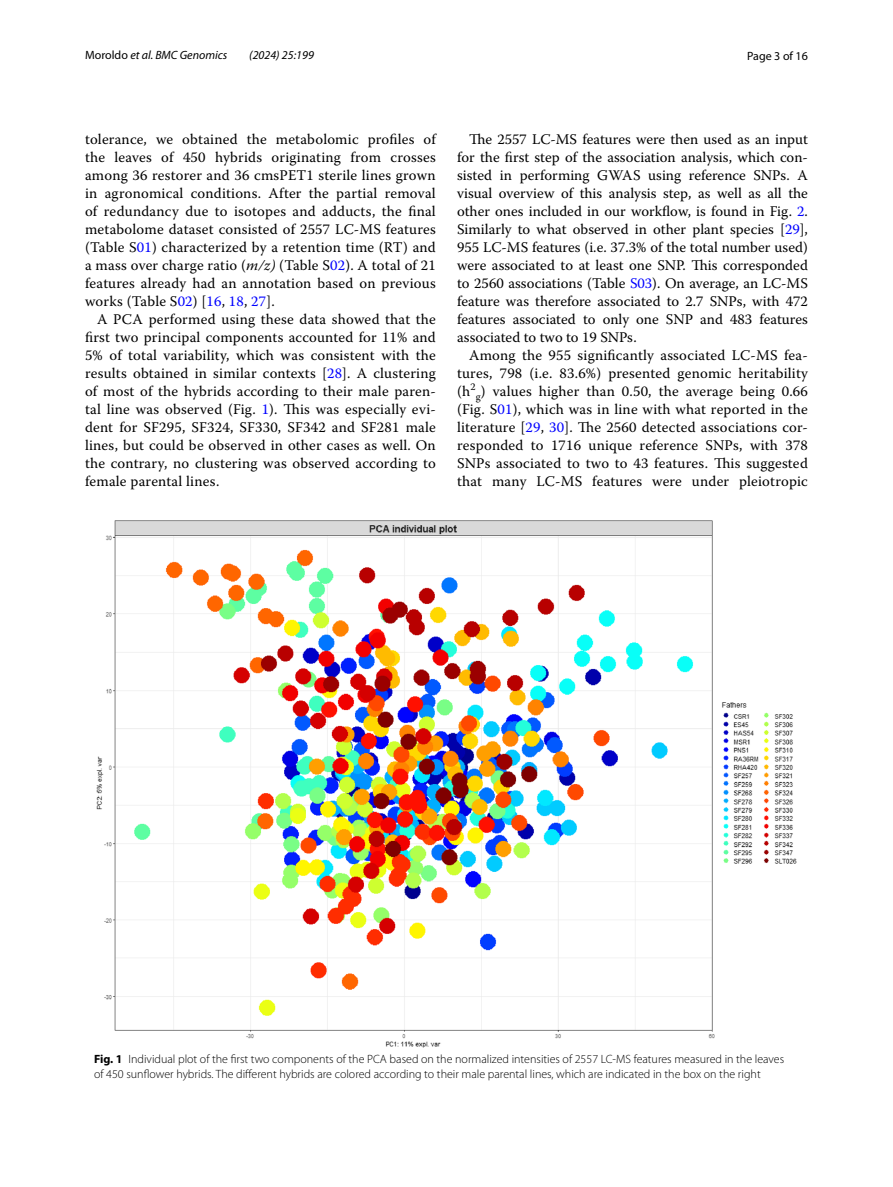
<style>
.page{position:relative;width:893px;height:1187px;background:#fff}
.page>*{position:absolute;margin:0;border:0;box-sizing:border-box;transform-origin:0 0}
.t1{font:14.7px/18px "Warnock Pro";letter-spacing:.015em;color:#000;text-align:justify}
.t2{font:300 12px/15px "Myriad Pro";color:#000}
.t3{font:italic 12px "Myriad Pro";color:#000}
.t4{font:12px "Myriad Pro";color:#000}
.s1{font-style:normal}
.s2{color:#00f}
.s3{font-style:italic}
.s4{font-weight:700}
</style>
<div class="page">
<img style="left:96px;top:520px;width:701px;height:527px">
<p class="t3" style="left:85px;top:48px;width:144px"><span class="s1">Moroldo</span> et al. BMC Genomics</p>
<p class="t3" style="left:249px;top:48px;width:66px">(2024) 25:199</p>
<p class="t4" style="left:747px;top:48px;width:62px">Page 3 of 16</p>
<p class="t1" style="left:85px;top:130px;width:352px">tolerance, we obtained the metabolomic profiles of the leaves of 450 hybrids originating from crosses among 36 restorer and 36 cmsPET1 sterile lines grown in agronomical conditions. After the partial removal of redundancy due to isotopes and adducts, the final metabolome dataset consisted of 2557 LC-MS features (Table S<span class="s2">01</span>) characterized by a retention time (RT) and a mass over charge ratio (<span class="s3">m/z)</span> (Table S<span class="s2">02</span>). A total of 21 features already had an annotation based on previous works (Table S<span class="s2">02</span>) [<span class="s2">16</span>, <span class="s2">18</span>, <span class="s2">27</span>].</p>
<p class="t1" style="left:85px;top:310px;width:352px;text-indent:12px">A PCA performed using these data showed that the first two principal components accounted for 11% and 5% of total variability, which was consistent with the results obtained in similar contexts [<span class="s2">28</span>]. A clustering of most of the hybrids according to their male paren&shy;tal line was observed (Fig. <span class="s2">1</span>). This was especially evi&shy;dent for SF295, SF324, SF330, SF342 and SF281 male lines, but could be observed in other cases as well. On the contrary, no clustering was observed according to female parental lines.</p>
<p class="t1" style="left:457px;top:130px;width:352px;text-indent:12px">The 2557 LC-MS features were then used as an input for the first step of the association analysis, which con&shy;sisted in performing GWAS using reference SNPs. A visual overview of this analysis step, as well as all the other ones included in our workflow, is found in Fig. <span class="s2">2</span>.<br>Similarly to what observed in other plant species [<span class="s2">29</span>], 955 LC-MS features (i.e. 37.3% of the total number used) were associated to at least one SNP. This corresponded to 2560 associations (Table <span class="s2">S03</span>). On average, an LC-MS feature was therefore associated to 2.7 SNPs, with 472 features associated to only one SNP and 483 features associated to two to 19 SNPs.</p>
<p class="t1" style="left:457px;top:346px;width:352px;text-indent:12px">Among the 955 significantly associated LC-MS fea&shy;tures, 798 (i.e. 83.6%) presented genomic heritability (h<sup>2</sup><sub>g</sub>) values higher than 0.50, the average being 0.66 (Fig. S<span class="s2">01</span>), which was in line with what reported in the literature [<span class="s2">29</span>, <span class="s2">30</span>]. The 2560 detected associations cor&shy;responded to 1716 unique reference SNPs, with 378<br>SNPs associated to two to 43 features. This suggested that many LC-MS features were under pleiotropic</p>
<p class="t2" style="left:94px;top:1051px;width:692px"><span class="s4">Fig. 1</span> Individual plot of the first two components of the PCA based on the normalized intensities of 2557 LC-MS features measured in the leaves of 450 sunflower hybrids. The different hybrids are colored according to their male parental lines, which are indicated in the box on the right</p>
</div>
